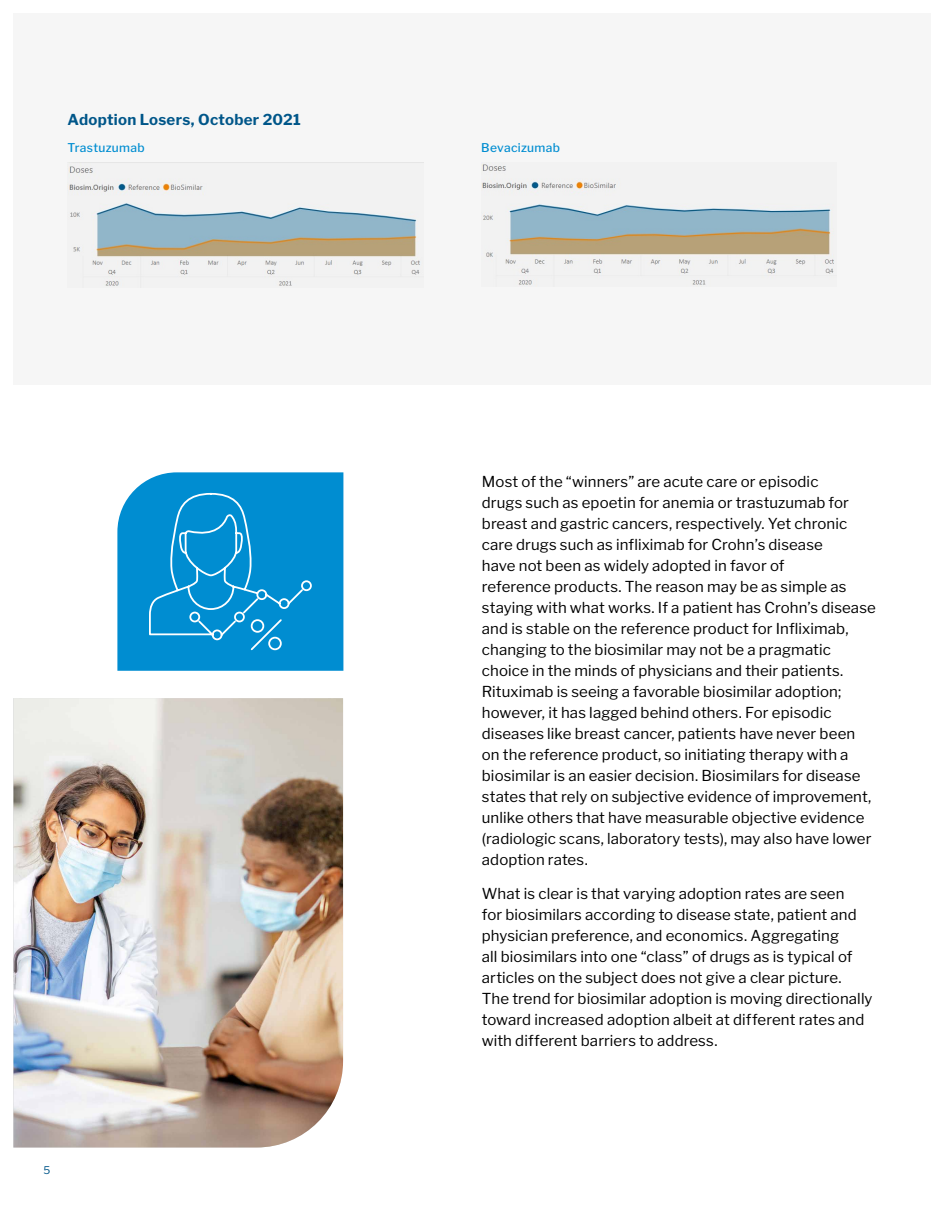
<style>
.page{position:relative;width:945px;height:1215px;background:#fff}
.page>*{position:absolute;margin:0;border:0;box-sizing:border-box;transform-origin:0 0}
.t1{font:15px/21px "Libre Franklin";letter-spacing:.01em;color:#000}
.t2{font:700 15px "Libre Franklin";letter-spacing:.02em;color:#005689}
.t3{font:500 12px "Libre Franklin";letter-spacing:.03em;color:#008dd1}
.t4{font:10.5px "Libre Franklin";color:#005689}
</style>
<div class="page">
<div style="left:14px;top:14px;width:918px;height:371px;background:#f6f6f6"></div>
<img style="left:68px;top:166px;width:353px;height:120px">
<img style="left:481px;top:164px;width:353px;height:122px">
<img style="left:14px;top:698px;width:329px;height:450px">
<svg style="left:117px;top:472px;width:226px;height:199px"></svg>
<p class="t2" style="left:68px;top:111px;width:235px">Adoption Losers, October 2021</p>
<p class="t3" style="left:68px;top:141px;width:79px">Trastuzumab</p>
<p class="t3" style="left:481px;top:141px;width:80px">Bevacizumab</p>
<p class="t4" style="left:44px;top:1163px;width:8px">5</p>
<p class="t1" style="left:482px;top:471px;width:395px">Most of the “winners” are acute care or episodic<br>drugs such as epoetin for anemia or trastuzumab for breast and gastric cancers, respectively. Yet chronic care drugs such as infliximab for Crohn’s disease<br>have not been as widely adopted in favor of<br>reference products. The reason may be as simple as staying with what works. If a patient has Crohn’s disease and is stable on the reference product for Infliximab, changing to the biosimilar may not be a pragmatic choice in the minds of physicians and their patients.<br>Rituximab is seeing a favorable biosimilar adoption; however, it has lagged behind others. For episodic diseases like breast cancer, patients have never been on the reference product, so initiating therapy with a biosimilar is an easier decision. Biosimilars for disease states that rely on subjective evidence of improvement, unlike others that have measurable objective evidence (radiologic scans, laboratory tests), may also have lower adoption rates.</p>
<p class="t1" style="left:482px;top:883px;width:392px">What is clear is that varying adoption rates are seen<br>for biosimilars according to disease state, patient and physician preference, and economics. Aggregating<br>all biosimilars into one “class” of drugs as is typical of articles on the subject does not give a clear picture.<br>The trend for biosimilar adoption is moving directionally toward increased adoption albeit at different rates and with different barriers to address.</p>
</div>
